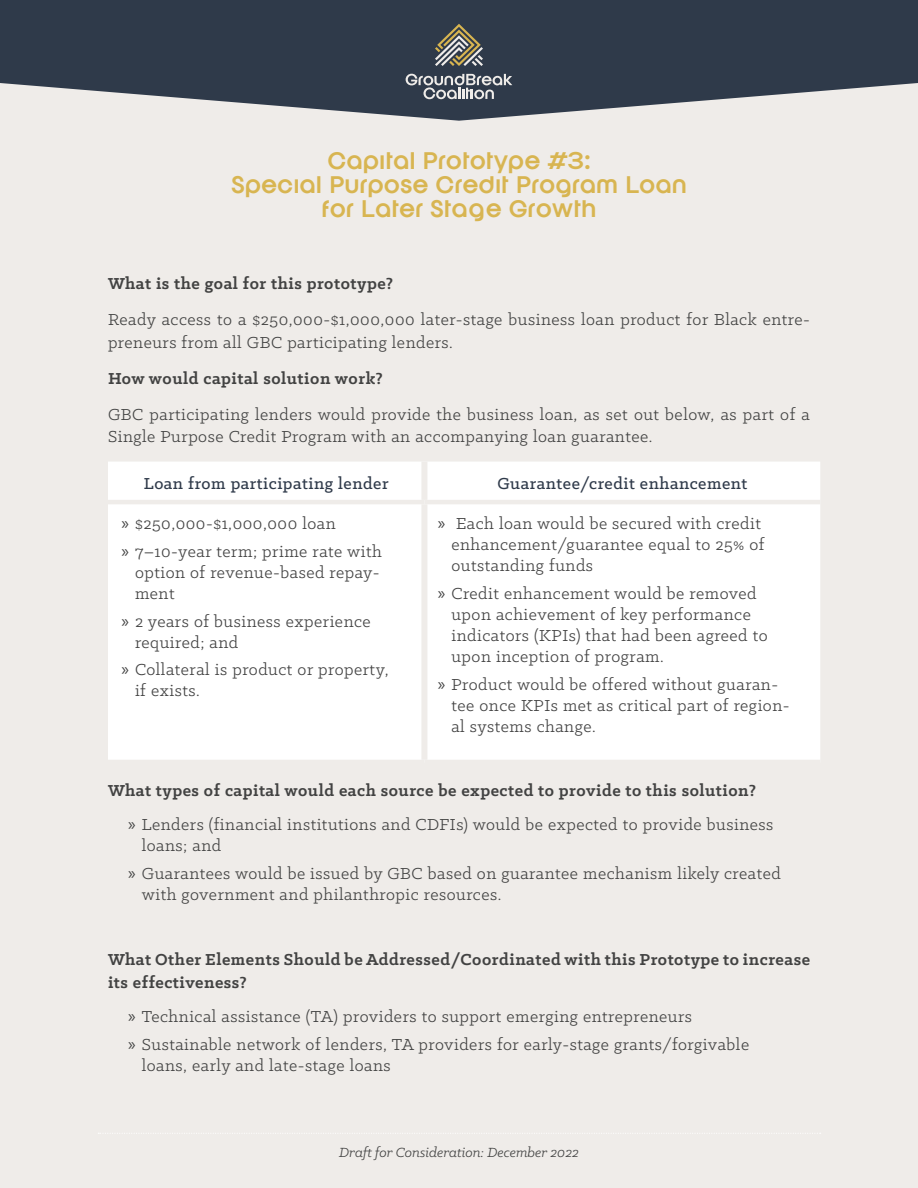
<style>
.page{position:relative;width:918px;height:1188px;background:#efece9}
.page>*{position:absolute;margin:0;border:0;box-sizing:border-box;transform-origin:0 0}
.t1{font:21px/24px "Hanno";letter-spacing:.03em;color:#d8b551;text-align:center}
.t2{font:18px/21px "Klinic Slab";letter-spacing:.03em;color:#424242}
.t3{font:700 18px/22.5px "Klinic Slab";letter-spacing:.03em;color:#424242}
.t4{font:500 18px "Klinic Slab";letter-spacing:.03em;color:#2f3a4a}
.t5{font:italic 15px "Klinic Slab";color:#424242}
.s1{font-family:"Myriad Pro"}
</style>
<div class="page">
<div style="left:108px;top:462px;width:712px;height:298px;background:#fff"></div>
<div style="left:421px;top:462px;width:6px;height:38px;background:#efece9"></div>
<div style="left:421px;top:504px;width:6px;height:256px;background:#efece9"></div>
<hr style="left:108px;top:500px;width:316px;height:4px;background:#efece9">
<hr style="left:424px;top:500px;width:396px;height:4px;background:#efece9">
<svg style="left:98px;top:1133px;width:723px;height:1px"></svg>
<svg style="left:0;top:0;width:918px;height:121px;fill:#2f3a4a"></svg>
<svg style="left:406px;top:74px;width:106px;height:25px"></svg>
<svg style="left:435px;top:24px;width:48px;height:42px;background:#6f6f66"></svg>
<p class="t1" style="left:231px;top:151px;width:457px">Capital Prototype #3:<br>Special Purpose Credit Program Loan for Later Stage Growth</p>
<p class="t3" style="left:108px;top:272px;width:287px">What is the goal for this prototype?</p>
<p class="t2" style="left:108px;top:308px;width:703px;line-height:22.5px">Ready access to a $250,000-$1,000,000 later-stage business loan product for Black entre&shy;preneurs from all GBC participating lenders.</p>
<p class="t3" style="left:108px;top:366px;width:276px">How would capital solution work?</p>
<p class="t2" style="left:108px;top:402px;width:703px;line-height:22.5px">GBC participating lenders would provide the business loan, as set out below, as part of a<br>Single Purpose Credit Program with an accompanying loan guarantee.</p>
<p class="t4" style="left:144px;top:471px;width:246px">Loan from participating lender</p>
<p class="t4" style="left:497px;top:471px;width:252px">Guarantee/credit enhancement</p>
<p class="t2" style="left:122px;top:513px;width:216px"><span class="s1">»</span> $250,000-$1,000,000 loan</p>
<p class="t2" style="left:135px;top:540px;width:248px;text-indent:-14px"><span class="s1">»</span> 7–10-year term; prime rate with option of revenue-based repay&shy;ment</p>
<p class="t2" style="left:135px;top:610px;width:237px;text-indent:-14px"><span class="s1">»</span> 2 years of business experience required; and</p>
<p class="t2" style="left:135px;top:659px;width:255px;text-indent:-14px"><span class="s1">»</span> Collateral is product or property, if exists.</p>
<p class="t2" style="left:451px;top:513px;width:315px;text-indent:-14px"><span class="s1">»</span> Each loan would be secured with credit enhancement/guarantee equal to 25% of outstanding funds</p>
<p class="t2" style="left:451px;top:582px;width:318px;text-indent:-14px"><span class="s1">»</span> Credit enhancement would be removed upon achievement of key performance indicators (KPIs) that had been agreed to upon inception of program.</p>
<p class="t2" style="left:451px;top:673px;width:340px;text-indent:-14px"><span class="s1">»</span> Product would be offered without guaran&shy;tee once KPIs met as critical part of region&shy;al systems change.</p>
<p class="t3" style="left:108px;top:778px;width:650px">What types of capital would each source be expected to provide to this solution?</p>
<p class="t2" style="left:142px;top:814px;width:633px;text-indent:-14px"><span class="s1">»</span> Lenders (financial institutions and CDFIs) would be expected to provide business loans; and</p>
<p class="t2" style="left:142px;top:862px;width:641px;text-indent:-14px"><span class="s1">»</span> Guarantees would be issued by GBC based on guarantee mechanism likely created with government and philanthropic resources.</p>
<p class="t3" style="left:108px;top:948px;width:704px">What Other Elements Should be Addressed/Coordinated with this Prototype to increase its effectiveness?</p>
<p class="t2" style="left:128px;top:1006px;width:565px"><span class="s1">»</span> Technical assistance (TA) providers to support emerging entrepreneurs</p>
<p class="t2" style="left:142px;top:1033px;width:609px;text-indent:-14px"><span class="s1">»</span> Sustainable network of lenders, TA providers for early-stage grants/forgivable loans, early and late-stage loans</p>
<p class="t5" style="left:339px;top:1143px;width:241px">Draft for Consideration: December 2022</p>
</div>
